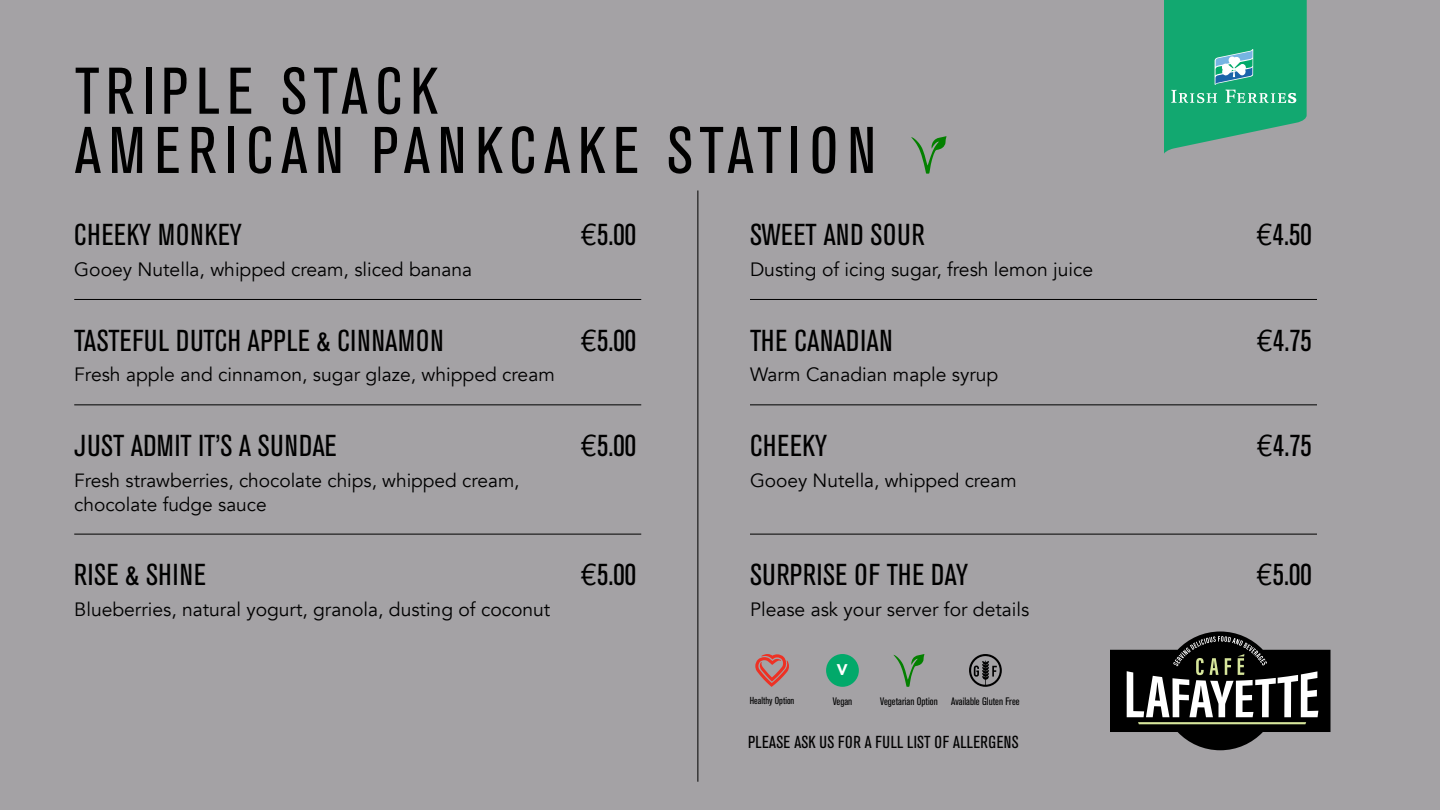
<style>
.page{position:relative;width:1440px;height:810px;background:#a4a2a5}
.page>*{position:absolute;margin:0;border:0;box-sizing:border-box;transform-origin:0 0}
.t1{font:65.25px/59.2px "Akzidenz Grot Con BQ";letter-spacing:.12em;color:#000}
.t2{font:30px "Akzidenz Grot Con BQ";letter-spacing:.02em;color:#000}
.t3{font:19.27px "Avenir";color:#000}
.t4{font:19.12px/23.9px "Avenir";color:#000}
.t5{font:17.25px "Akzidenz Grot Con BQ";letter-spacing:.02em;color:#000}
.t6{font:900 15.45px "Avenir";color:#fff}
.t7{font:10.8px "Akzidenz Grot Con BQ";color:#000}
.t8{font:10.12px "Akzidenz Grot Con BQ";color:#000}
.s1{font-family:"Avenir"}
</style>
<div class="page">
<hr style="left:74px;top:299px;width:567px;height:1px;background:#000">
<hr style="left:74px;top:405px;width:567px;height:1px;background:#000">
<hr style="left:74px;top:534px;width:567px;height:1px;background:#000">
<hr style="left:750px;top:299px;width:567px;height:1px;background:#000">
<hr style="left:750px;top:405px;width:567px;height:1px;background:#000">
<hr style="left:750px;top:534px;width:567px;height:1px;background:#000">
<svg style="left:1164px;top:0;width:143px;height:154px;background:#2da97d"></svg>
<svg style="left:969px;top:654px;width:33px;height:33px"></svg>
<svg style="left:755px;top:654px;width:34px;height:33px"></svg>
<svg style="left:894px;top:654px;width:31px;height:33px"></svg>
<div style="left:826px;top:654px;width:33px;height:33px;background:#02a96a;border-radius:50%"></div>
<svg style="left:1110px;top:631px;width:220px;height:119px"></svg>
<hr style="left:698px;top:190px;width:1px;height:592px;background:#000">
<svg style="left:911px;top:136px;width:36px;height:38px"></svg>
<h1 class="t1" style="left:75px;top:63px;width:803px">TRIPLE STACK<br>AMERICAN PANKCAKE STATION</h1>
<h2 class="t2" style="left:74px;top:218px;width:169px">CHEEKY MONKEY</h2>
<h2 class="t2" style="left:581px;top:218px;width:57px"><span class="s1">€</span>5.00</h2>
<p class="t3" style="left:74px;top:258px;width:400px">Gooey Nutella, whipped cream, sliced banana</p>
<h2 class="t2" style="left:74px;top:323px;width:371px">TASTEFUL DUTCH APPLE &amp; CINNAMON</h2>
<h2 class="t2" style="left:581px;top:323px;width:57px"><span class="s1">€</span>5.00</h2>
<p class="t3" style="left:74px;top:363px;width:482px">Fresh apple and cinnamon, sugar glaze, whipped cream</p>
<h2 class="t2" style="left:74px;top:429px;width:264px">JUST ADMIT IT’S A SUNDAE</h2>
<h2 class="t2" style="left:581px;top:429px;width:57px"><span class="s1">€</span>5.00</h2>
<p class="t4" style="left:74px;top:469px;width:447px">Fresh strawberries, chocolate chips, whipped cream, chocolate fudge sauce</p>
<h2 class="t2" style="left:74px;top:558px;width:133px">RISE &amp; SHINE</h2>
<h2 class="t2" style="left:581px;top:558px;width:57px"><span class="s1">€</span>5.00</h2>
<p class="t3" style="left:74px;top:598px;width:478px">Blueberries, natural yogurt, granola, dusting of coconut</p>
<h2 class="t2" style="left:750px;top:218px;width:176px">SWEET AND SOUR</h2>
<h2 class="t2" style="left:1256px;top:218px;width:57px"><span class="s1">€</span>4.50</h2>
<p class="t3" style="left:750px;top:258px;width:345px">Dusting of icing sugar, fresh lemon juice</p>
<h2 class="t2" style="left:750px;top:323px;width:144px">THE CANADIAN</h2>
<h2 class="t2" style="left:1257px;top:323px;width:57px"><span class="s1">€</span>4.75</h2>
<p class="t3" style="left:750px;top:363px;width:250px">Warm Canadian maple syrup</p>
<h2 class="t2" style="left:750px;top:429px;width:78px">CHEEKY</h2>
<h2 class="t2" style="left:1257px;top:429px;width:57px"><span class="s1">€</span>4.75</h2>
<p class="t4" style="left:750px;top:469px;width:268px">Gooey Nutella, whipped cream</p>
<h2 class="t2" style="left:750px;top:558px;width:220px">SURPRISE OF THE DAY</h2>
<h2 class="t2" style="left:1256px;top:558px;width:57px"><span class="s1">€</span>5.00</h2>
<p class="t3" style="left:750px;top:598px;width:281px">Please ask your server for details</p>
<p class="t6" style="left:837px;top:657px;width:12px">V</p>
<p class="t8" style="left:750px;top:695px;width:46px">Healthy Option</p>
<p class="t7" style="left:833px;top:695px;width:21px">Vegan</p>
<p class="t7" style="left:880px;top:695px;width:59px">Vegetarian Option</p>
<p class="t7" style="left:951px;top:695px;width:70px">Available Gluten Free</p>
<p class="t5" style="left:748px;top:732px;width:272px">PLEASE ASK US FOR A FULL LIST OF ALLERGENS</p>
</div>
